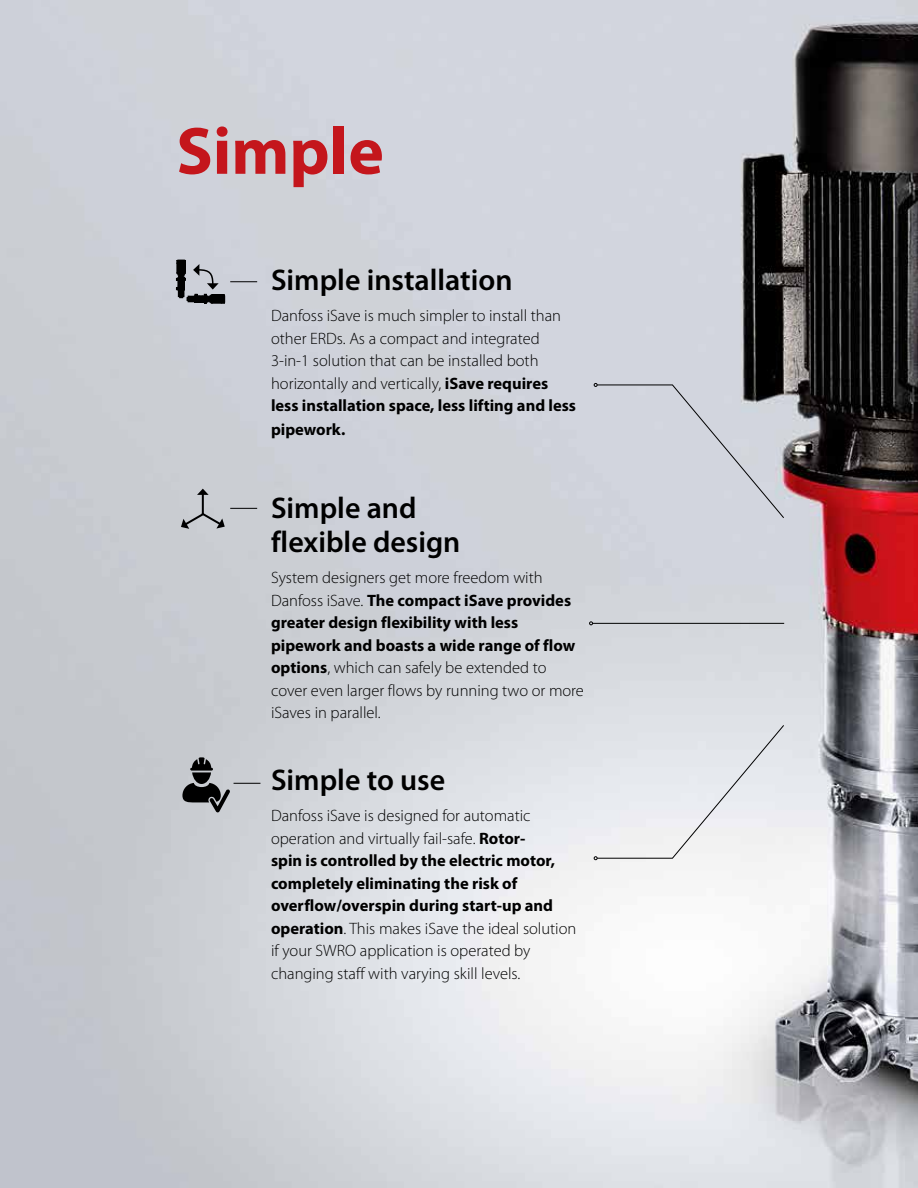
<style>
.page{position:relative;width:918px;height:1188px;background:#fff}
.page>*{position:absolute;margin:0;border:0;box-sizing:border-box;transform-origin:0 0}
.t1{font:700 67.5px "Myriad Pro";color:#c4161c}
.t2{font:600 30px/34.5px "Myriad Pro";color:#000}
.t3{font:300 16.5px/22.5px "Myriad Pro";color:#000}
.t4{font:700 16.5px "Myriad Pro";color:#000}
.s1{font-weight:700}
</style>
<div class="page">
<img style="left:0;top:0;width:918px;height:1188px">
<svg style="left:176px;top:260px;width:81px;height:44px;background:#a0a2a9"></svg>
<hr style="left:202px;top:493px;width:2px;height:21px;background:#000">
<svg style="left:197px;top:489px;width:12px;height:6px"></svg>
<svg style="left:181px;top:508px;width:76px;height:21px;background:#b3b6ba"></svg>
<svg style="left:182px;top:757px;width:78px;height:55px;background:#96989c"></svg>
<div style="left:594px;top:383px;width:191px;height:136px;background:#d2d5de"></div>
<svg style="left:594px;top:724px;width:191px;height:136px"></svg>
<hr style="left:593px;top:623px;width:191px;height:1px;background:#000">
<svg style="left:589px;top:621px;width:4px;height:4px"></svg>
<h1 class="t1" style="left:176px;top:113px;width:209px">Simple</h1>
<h2 class="t2" style="left:271px;top:263px;width:243px">Simple installation</h2>
<p class="t3" style="left:271px;top:305px;width:307px">Danfoss iSave is much simpler to install than other ERDs. As a compact and integrated 3-in-1 solution that can be installed both horizontally and vertically, <span class="s1">iSave requires less installation space, less lifting and less</span></p>
<p class="t4" style="left:271px;top:420px;width:76px">pipework.</p>
<h2 class="t2" style="left:271px;top:491px;width:191px">Simple and flexible design</h2>
<p class="t3" style="left:271px;top:567px;width:314px">System designers get more freedom with Danfoss iSave. <span class="s1">The compact iSave provides greater design flexibility with less pipework and boasts a wide range of flow options</span>, which can safely be extended to cover even larger flows by running two or more iSaves in parallel.</p>
<h2 class="t2" style="left:271px;top:763px;width:176px">Simple to use</h2>
<p class="t3" style="left:271px;top:805px;width:307px">Danfoss iSave is designed for automatic operation and virtually fail-safe. <span class="s1">Rotor-<br>spin is controlled by the electric motor, completely eliminating the risk of overflow/overspin during start-up and operation</span>. This makes iSave the ideal solution if your SWRO application is operated by changing staff with varying skill levels.</p>
</div>
